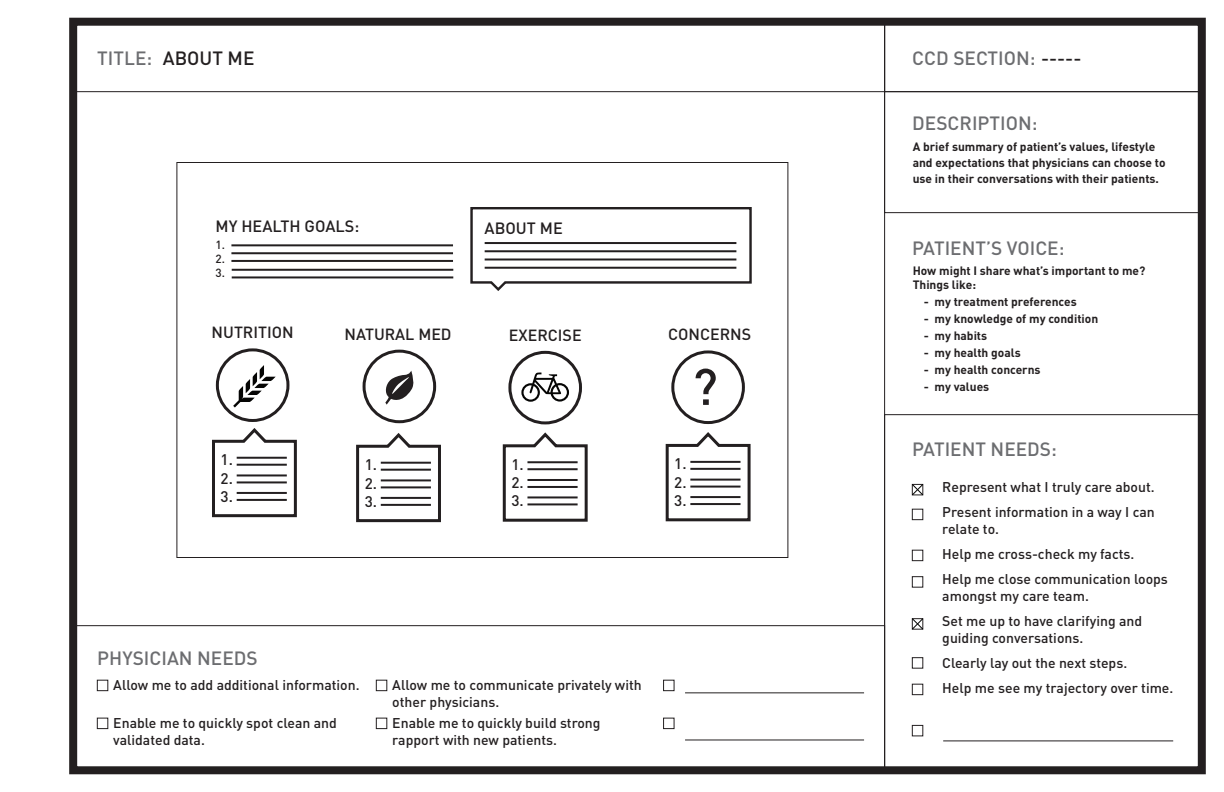
<style>
.page{position:relative;width:1224px;height:792px;background:#fff}
.page>*{position:absolute;margin:0;border:0;box-sizing:border-box;transform-origin:0 0}
.t1{font:500 50.6px "DIN";color:#231f20}
.t2{font:500 19px "DIN";color:#6c6d70}
.t3{font:500 19px "DIN";color:#231f20}
.t4{font:500 16.2px "DIN";color:#231f20}
.t5{font:500 16px "DIN";color:#231f20}
.t6{font:500 15.2px/18.3px "DIN";color:#231f20;text-align:justify}
.t7{font:500 14px/25px "DIN";color:#231f20}
.t8{font:700 12px/16px "DIN";color:#231f20}
.t9{font:500 11.7px/14.1px "DIN";color:#231f20;text-align:justify}
.s1{color:#231f20}
</style>
<div class="page">
<div style="left:69px;top:18px;width:1137px;height:756px;border:8px solid #231f20"></div>
<div style="left:884px;top:414px;width:318px;height:356px;border:1px solid #231f20"></div>
<div style="left:73px;top:21px;width:812px;height:71px;border:1px solid #231f20"></div>
<div style="left:884px;top:21px;width:318px;height:71px;border:1px solid #231f20"></div>
<div style="left:884px;top:91px;width:318px;height:122px;border:1px solid #231f20"></div>
<div style="left:97px;top:680px;width:11px;height:11px;border:1px solid #231f20"></div>
<div style="left:912px;top:509px;width:11px;height:11px;border:1px solid #231f20"></div>
<div style="left:912px;top:550px;width:11px;height:11px;border:1px solid #231f20"></div>
<div style="left:912px;top:576px;width:11px;height:12px;border:1px solid #231f20"></div>
<div style="left:912px;top:657px;width:11px;height:12px;border:1px solid #231f20"></div>
<div style="left:912px;top:684px;width:11px;height:11px;border:1px solid #231f20"></div>
<div style="left:97px;top:718px;width:11px;height:11px;border:1px solid #231f20"></div>
<div style="left:73px;top:625px;width:812px;height:146px;border:1px solid #231f20"></div>
<div style="left:376px;top:680px;width:11px;height:11px;border:1px solid #231f20"></div>
<div style="left:376px;top:718px;width:11px;height:11px;border:1px solid #231f20"></div>
<hr style="left:685px;top:692px;width:179px;height:1px;background:#231f20">
<div style="left:663px;top:680px;width:12px;height:11px;border:1px solid #231f20"></div>
<hr style="left:685px;top:739px;width:179px;height:1px;background:#231f20">
<div style="left:663px;top:718px;width:12px;height:11px;border:1px solid #231f20"></div>
<hr style="left:943px;top:740px;width:230px;height:1px;background:#231f20">
<div style="left:912px;top:725px;width:11px;height:11px;border:1px solid #231f20"></div>
<svg style="left:176px;top:162px;width:612px;height:396px"></svg>
<svg style="left:911px;top:483px;width:12px;height:13px"></svg>
<svg style="left:911px;top:618px;width:12px;height:12px"></svg>
<h2 class="t2" style="left:97px;top:46px;width:56px">TITLE:</h2>
<h2 class="t3" style="left:163px;top:46px;width:93px">ABOUT ME</h2>
<p class="t4" style="left:216px;top:216px;width:145px">MY HEALTH GOALS:</p>
<p class="t9" style="left:216px;top:237px;width:11px">1.<br>2.<br>3.</p>
<p class="t4" style="left:485px;top:218px;width:80px">ABOUT ME</p>
<p class="t5" style="left:212px;top:322px;width:84px">NUTRITION</p>
<p class="t5" style="left:344px;top:324px;width:109px">NATURAL MED</p>
<p class="t5" style="left:509px;top:325px;width:74px">EXERCISE</p>
<p class="t5" style="left:668px;top:324px;width:85px">CONCERNS</p>
<h1 class="t1" style="left:692px;top:354px;width:27px">?</h1>
<p class="t6" style="left:221px;top:450px;width:14px">1.<br>2.<br>3.</p>
<p class="t6" style="left:365px;top:455px;width:14px">1.<br>2.<br>3.</p>
<p class="t6" style="left:511px;top:455px;width:14px">1.<br>2.<br>3.</p>
<p class="t6" style="left:674px;top:454px;width:14px">1.<br>2.<br>3.</p>
<h2 class="t2" style="left:97px;top:646px;width:162px">PHYSICIAN NEEDS</h2>
<p class="t7" style="left:113px;top:672px;width:248px">Allow me to add additional information.</p>
<p class="t7" style="left:113px;top:714px;width:225px;line-height:17px">Enable me to quickly spot clean and validated data.</p>
<p class="t7" style="left:392px;top:676px;width:251px;line-height:17px">Allow me to communicate privately with other physicians.</p>
<p class="t7" style="left:392px;top:714px;width:210px;line-height:17px">Enable me to quickly build strong rapport with new patients.</p>
<h2 class="t2" style="left:912px;top:46px;width:171px">CCD SECTION: <span class="s1">-----</span></h2>
<h2 class="t2" style="left:912px;top:111px;width:127px">DESCRIPTION:</h2>
<p class="t8" style="left:913px;top:138px;width:254px">A brief summary of patient’s values, lifestyle and expectations that physicians can choose to use in their conversations with their patients.</p>
<h2 class="t2" style="left:912px;top:236px;width:154px">PATIENT’S VOICE:</h2>
<p class="t8" style="left:913px;top:263px;width:234px;line-height:14px">How might I share what’s important to me?<br>Things like:</p>
<p class="t8" style="left:924px;top:293px;width:154px">- my treatment preferences</p>
<p class="t8" style="left:924px;top:310px;width:176px">- my knowledge of my condition</p>
<p class="t8" style="left:924px;top:327px;width:65px">- my habits</p>
<p class="t8" style="left:924px;top:344px;width:98px">- my health goals</p>
<p class="t8" style="left:924px;top:361px;width:118px">- my health concerns</p>
<p class="t8" style="left:924px;top:378px;width:67px">- my values</p>
<h2 class="t2" style="left:912px;top:437px;width:146px">PATIENT NEEDS:</h2>
<p class="t7" style="left:942px;top:474px;width:214px">Represent what I truly care about.<br>Present information in a way I can</p>
<p class="t7" style="left:942px;top:516px;width:227px">relate to.<br>Help me cross-check my facts.<br>Help me close communication loops</p>
<p class="t7" style="left:942px;top:583px;width:201px">amongst my care team.<br>Set me up to have clarifying and</p>
<p class="t7" style="left:942px;top:625px;width:233px">guiding conversations.<br>Clearly lay out the next steps.<br>Help me see my trajectory over time.</p>
</div>
